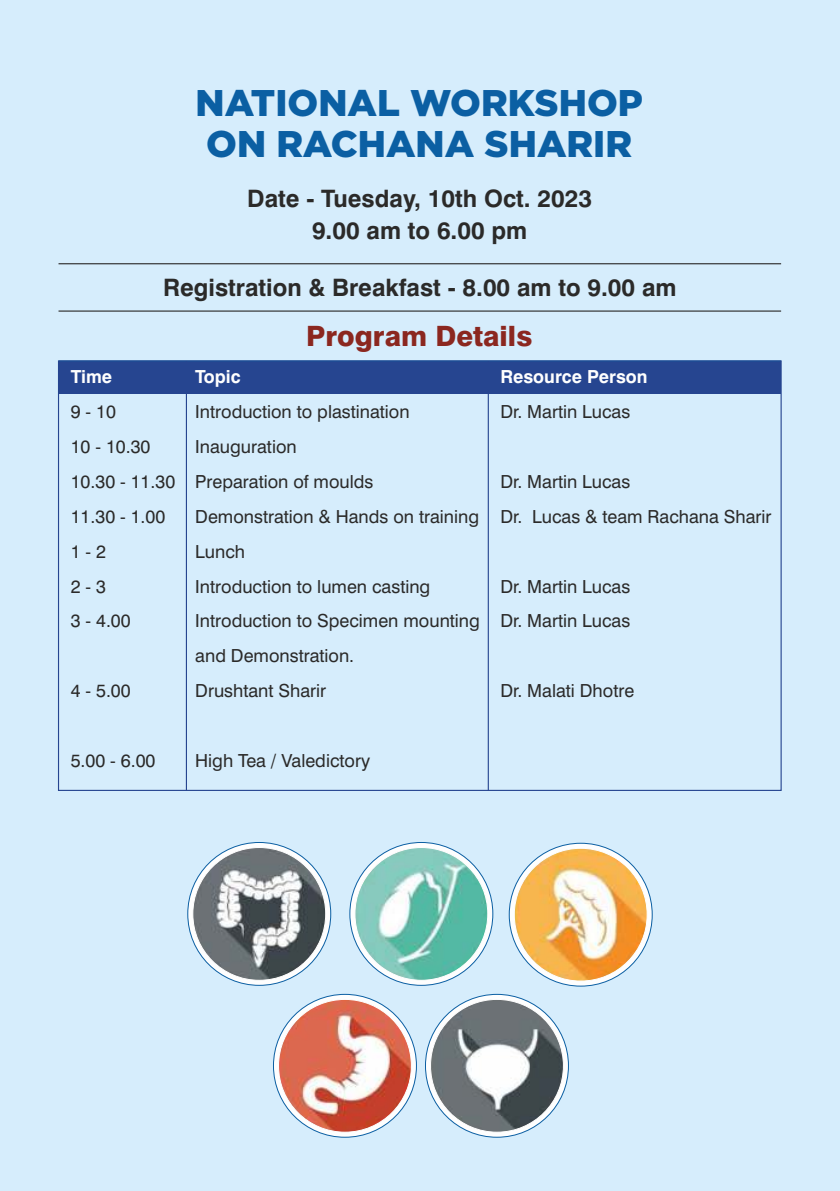
<style>
.page{position:relative;width:840px;height:1191px;background:#fff}
.page>*{position:absolute;margin:0;border:0;box-sizing:border-box;transform-origin:0 0}
.t1{font:900 37px/41px "Gotham";color:#0b5fa3}
.t2{font:800 28px "Swiss 721 BT";color:#8b271f}
.t3{font:700 24px/31.2px "Swiss 721 BT";color:#2b2a29;text-align:center}
.t4{font:18px/34.8px "Swiss 721 BT";color:#2b2a29}
.t5{font:700 18px "Swiss 721 BT";color:#fefefe}
</style>
<div class="page">
<div style="left:0;top:0;width:839px;height:1191px;background:#d6edfc"></div>
<div style="left:58px;top:361px;width:722px;height:32px;background:#264590"></div>
<hr style="left:58px;top:263px;width:722px;height:1px;background:#2b2a29">
<hr style="left:58px;top:310px;width:722px;height:2px;background:#2b2a29">
<hr style="left:186px;top:361px;width:1px;height:429px;background:#264590">
<hr style="left:487px;top:361px;width:1px;height:429px;background:#264590">
<svg style="left:187px;top:842px;width:465px;height:295px"></svg>
<svg style="left:192px;top:847px;width:455px;height:285px"></svg>
<h1 class="t1" style="left:195px;top:84px;width:448px">NATIONAL WORKSHOP<br>ON RACHANA SHARIR</h1>
<h3 class="t3" style="left:247px;top:185px;width:346px">Date - Tuesday, 10th Oct. 2023<br>9.00 am to 6.00 pm</h3>
<h3 class="t3" style="left:163px;top:274px;width:515px">Registration &amp; Breakfast - 8.00 am to 9.00 am</h3>
<h2 class="t2" style="left:306px;top:325px;width:228px">Program Details</h2>
<p class="t5" style="left:71px;top:369px;width:43px">Time</p>
<p class="t4" style="left:71px;top:396px;width:106px">9 - 10<br>10 - 10.30<br>10.30 - 11.30<br>11.30 - 1.00<br>1 - 2<br>2 - 3<br>3 - 4.00</p>
<p class="t4" style="left:71px;top:675px;width:61px">4 - 5.00</p>
<p class="t5" style="left:195px;top:369px;width:47px">Topic</p>
<p class="t4" style="left:195px;top:396px;width:286px">Introduction to plastination<br>Inauguration<br>Preparation of moulds<br>Demonstration &amp; Hands on training<br>Lunch<br>Introduction to lumen casting<br>Introduction to Specimen mounting and Demonstration.<br>Drushtant Sharir</p>
<p class="t5" style="left:500px;top:369px;width:149px">Resource Person</p>
<p class="t4" style="left:500px;top:396px;width:131px">Dr. Martin Lucas</p>
<p class="t4" style="left:500px;top:466px;width:272px">Dr. Martin Lucas<br>Dr. Lucas &amp; team Rachana Sharir</p>
<p class="t4" style="left:500px;top:570px;width:131px">Dr. Martin Lucas<br>Dr. Martin Lucas</p>
<p class="t4" style="left:500px;top:675px;width:135px">Dr. Malati Dhotre</p>
<p class="t4" style="left:71px;top:745px;width:86px">5.00 - 6.00</p>
<p class="t4" style="left:195px;top:745px;width:176px">High Tea / Valedictory</p>
</div>
